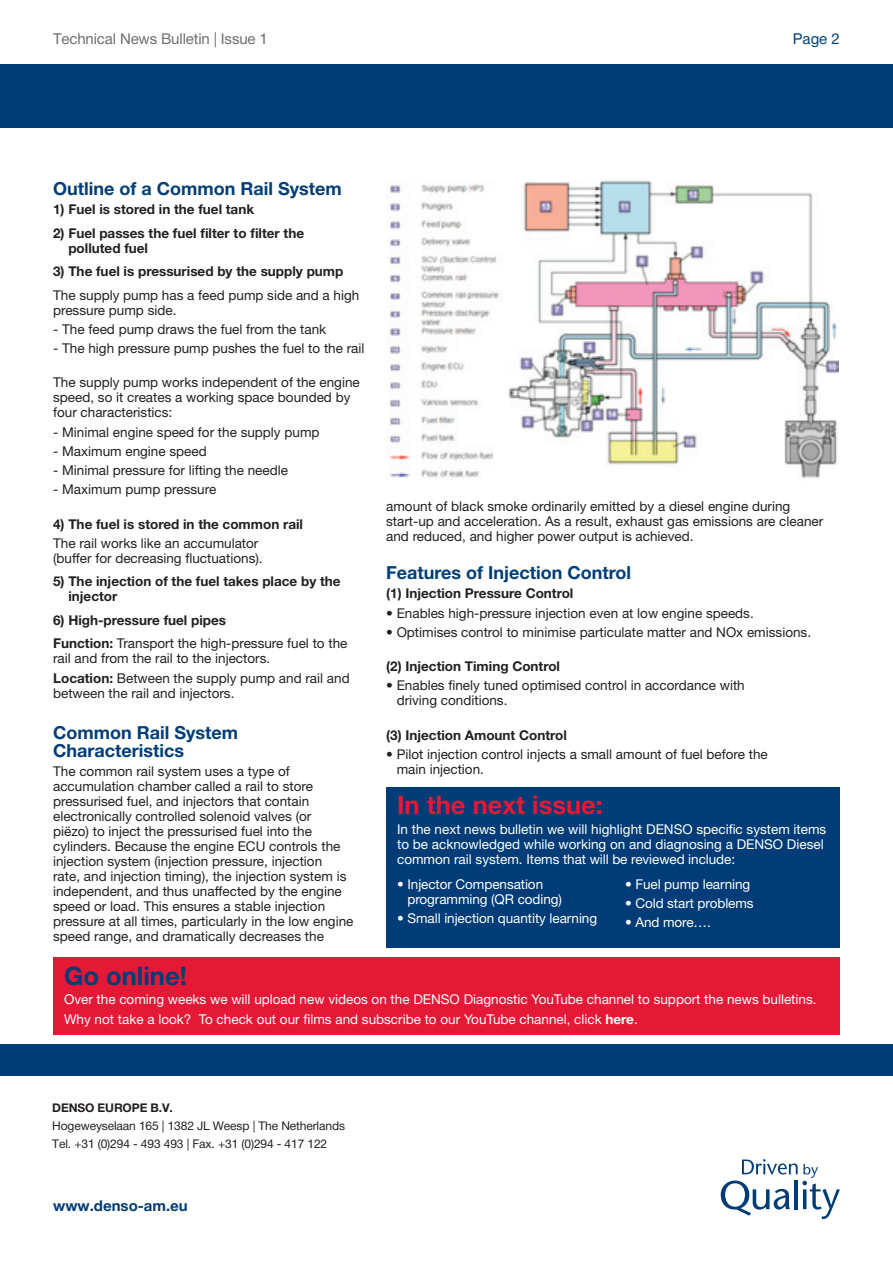
<style>
.page{position:relative;width:893px;height:1263px;background:#fff}
.page>*{position:absolute;margin:0;border:0;box-sizing:border-box;transform-origin:0 0}
.t1{font:700 25.5px "Helvetica Neue LT Pro";color:#e51836}
.t2{font:700 25.5px "Helvetica Neue LT Pro";color:#003d78}
.t3{font:700 18px/18px "Helvetica Neue LT Pro";color:#003d78}
.t4{font:15px "Helvetica Neue LTCYR";letter-spacing:-.01em;color:#6c6d70}
.t5{font:700 15px "Helvetica Neue LTCYR";color:#003d78}
.t6{font:15px "Helvetica Neue LTCYR";color:#003d78}
.t7{font:13.5px/15px "Helvetica Neue LT Pro";color:#231f20}
.t8{font:13.5px/15px "Helvetica Neue LT Pro";color:#fff}
.t9{font:700 13.5px/15px "Helvetica Neue LT Pro";color:#231f20}
.t10{font:12px/18px "Helvetica Neue LTCYR";letter-spacing:-.01em;color:#231f20}
.t11{font:700 12px "Helvetica Neue LTCYR";letter-spacing:-.01em;color:#231f20}
.s1{font-weight:700}
</style>
<div class="page">
<div style="left:0;top:64px;width:893px;height:64px;background:#003d78"></div>
<svg style="left:721px;top:1159px;width:119px;height:60px"></svg>
<div style="left:0;top:1044px;width:893px;height:32px;background:#003d78"></div>
<div style="left:53px;top:957px;width:787px;height:78px;background:#e51836"></div>
<div style="left:386px;top:787px;width:454px;height:161px;background:#003d78"></div>
<img style="left:389px;top:184px;width:110px;height:294px">
<img style="left:509px;top:180px;width:329px;height:299px">
<p class="t4" style="left:53px;top:30px;width:216px">Technical News Bulletin | Issue 1</p>
<p class="t6" style="left:793px;top:30px;width:48px">Page 2</p>
<h2 class="t3" style="left:53px;top:179px;width:290px">Outline of a Common Rail System</h2>
<p class="t9" style="left:53px;top:201px;width:202px">1) Fuel is stored in the fuel tank</p>
<p class="t9" style="left:68px;top:225px;width:237px;text-indent:-15px">2) Fuel passes the fuel filter to filter the polluted fuel</p>
<p class="t9" style="left:53px;top:263px;width:292px">3) The fuel is pressurised by the supply pump</p>
<p class="t7" style="left:53px;top:287px;width:308px">The supply pump has a feed pump side and a high pressure pump side.</p>
<p class="t7" style="left:53px;top:321px;width:275px">- The feed pump draws the fuel from the tank</p>
<p class="t7" style="left:53px;top:340px;width:313px">- The high pressure pump pushes the fuel to the rail</p>
<p class="t7" style="left:53px;top:375px;width:308px">The supply pump works independent of the engine speed, so it creates a working space bounded by four characteristics:</p>
<p class="t7" style="left:53px;top:424px;width:268px">- Minimal engine speed for the supply pump</p>
<p class="t7" style="left:53px;top:443px;width:155px">- Maximum engine speed</p>
<p class="t7" style="left:53px;top:462px;width:236px">- Minimal pressure for lifting the needle</p>
<p class="t7" style="left:53px;top:482px;width:165px">- Maximum pump pressure</p>
<p class="t9" style="left:53px;top:516px;width:251px">4) The fuel is stored in the common rail</p>
<p class="t7" style="left:53px;top:535px;width:211px">The rail works like an accumulator (buffer for decreasing fluctuations).</p>
<p class="t9" style="left:68px;top:574px;width:274px;text-indent:-15px">5) The injection of the fuel takes place by the injector</p>
<p class="t7" style="left:53px;top:608px;width:296px;line-height:23.5px"><span class="s1">6) High-pressure fuel pipes<br>Function:</span> Transport the high-pressure fuel to the</p>
<p class="t7" style="left:53px;top:649px;width:298px;line-height:19.2px">rail and from the rail to the injectors.<br><span class="s1">Location:</span> Between the supply pump and rail and</p>
<p class="t7" style="left:53px;top:685px;width:183px">between the rail and injectors.</p>
<h2 class="t3" style="left:53px;top:723px;width:186px">Common Rail System<br>Characteristics</h2>
<p class="t7" style="left:53px;top:764px;width:302px">The common rail system uses a type of accumulation chamber called a rail to store pressurised fuel, and injectors that contain electronically controlled solenoid valves (or<br>piëzo) to inject the pressurised fuel into the cylinders. Because the engine ECU controls the injection system (injection pressure, injection<br>rate, and injection timing), the injection system is independent, and thus unaffected by the engine speed or load. This ensures a stable injection pressure at all times, particularly in the low engine speed range, and dramatically decreases the</p>
<p class="t7" style="left:386px;top:498px;width:439px">amount of black smoke ordinarily emitted by a diesel engine during start-up and acceleration. As a result, exhaust gas emissions are cleaner and reduced, and higher power output is achieved.</p>
<h2 class="t3" style="left:386px;top:563px;width:246px">Features of Injection Control</h2>
<p class="t9" style="left:386px;top:586px;width:189px">(1) Injection Pressure Control</p>
<p class="t7" style="left:386px;top:605px;width:369px">• Enables high-pressure injection even at low engine speeds.</p>
<p class="t7" style="left:386px;top:624px;width:426px">• Optimises control to minimise particulate matter and NOx emissions.</p>
<p class="t9" style="left:386px;top:658px;width:175px">(2) Injection Timing Control</p>
<p class="t7" style="left:397px;top:678px;width:350px;text-indent:-11px">• Enables finely tuned optimised control in accordance with driving conditions.</p>
<p class="t9" style="left:386px;top:727px;width:182px">(3) Injection Amount Control</p>
<p class="t7" style="left:397px;top:746px;width:373px;text-indent:-11px">• Pilot injection control injects a small amount of fuel before the main injection.</p>
<h1 class="t1" style="left:397px;top:789px;width:207px">In the next issue:</h1>
<p class="t8" style="left:397px;top:821px;width:431px">In the next news bulletin we will highlight DENSO specific system items to be acknowledged while working on and diagnosing a DENSO Diesel common rail system. Items that will be reviewed include:</p>
<p class="t8" style="left:407px;top:876px;width:156px;text-indent:-10px">• Injector Compensation programming (QR coding)</p>
<p class="t8" style="left:397px;top:910px;width:201px">• Small injection quantity learning</p>
<p class="t8" style="left:625px;top:876px;width:127px">• Fuel pump learning</p>
<p class="t8" style="left:625px;top:895px;width:130px">• Cold start problems</p>
<p class="t8" style="left:625px;top:914px;width:87px">• And more….</p>
<h1 class="t2" style="left:64px;top:960px;width:124px">Go online!</h1>
<p class="t8" style="left:64px;top:990px;width:754px;line-height:19.2px">Over the coming weeks we will upload new videos on the DENSO Diagnostic YouTube channel to support the news bulletins.<br>Why not take a look? To check out our films and subscribe to our YouTube channel, click <span class="s1">here</span>.</p>
<p class="t11" style="left:52px;top:1101px;width:122px">DENSO EUROPE B.V.</p>
<p class="t10" style="left:52px;top:1116px;width:294px">Hogeweyselaan 165 | 1382 JL Weesp | The Netherlands<br>Tel. +31 (0)294 - 493 493 | Fax. +31 (0)294 - 417 122</p>
<p class="t5" style="left:53px;top:1197px;width:136px">www.denso-am.eu</p>
</div>
